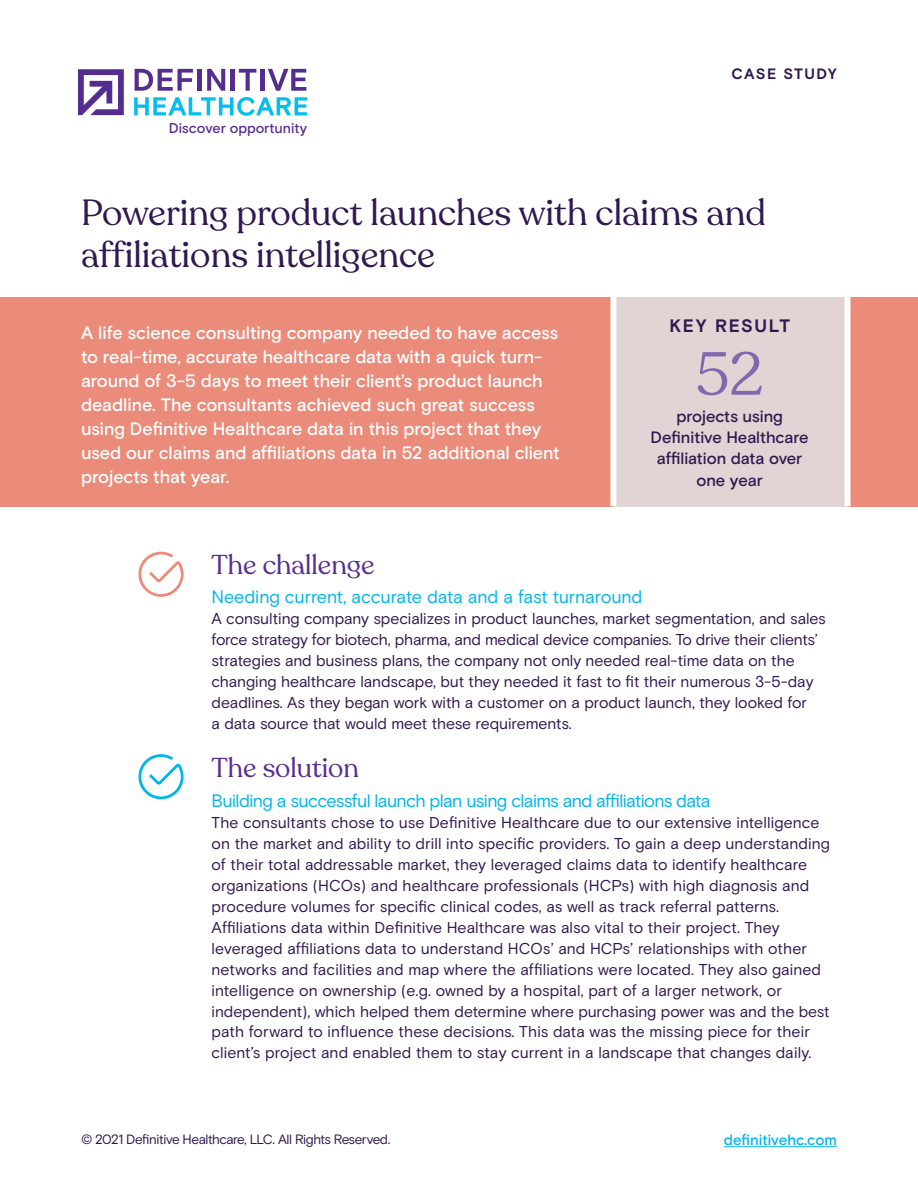
<style>
.page{position:relative;width:918px;height:1188px;background:#fff}
.page>*{position:absolute;margin:0;border:0;box-sizing:border-box;transform-origin:0 0}
.t1{font:60px "Recoleta";color:#8467ad}
.t2{font:36px/42px "Recoleta";color:#301850}
.t3{font:27px "Recoleta";color:#582e91}
.t4{font:500 18px/24px "Basis Grotesque";letter-spacing:-.005em;color:#fff}
.t5{font:18px "Basis Grotesque";letter-spacing:-.03em;color:#00b5ec}
.t6{font:18px "Basis Grotesque";letter-spacing:-.01em;color:#00b5ec}
.t7{font:700 18px "Basis Grotesque";letter-spacing:.09em;color:#301850}
.t8{font:500 16.5px/21px "Basis Grotesque";letter-spacing:-.005em;color:#301850;text-align:center}
.t9{font:15.75px/21px "Basis Grotesque";color:#301850}
.t10{font:500 15px "Basis Grotesque";color:#00b5ec}
.t11{font:700 15px "Basis Grotesque";letter-spacing:.085em;color:#301850}
.t12{font:500 14.25px "Basis Grotesque";letter-spacing:-.005em;color:#552d90}
.t13{font:13.5px "Basis Grotesque";letter-spacing:-.03em;color:#301850}
</style>
<div class="page">
<hr style="left:724px;top:1146px;width:113px;height:1px;background:#00b5ec">
<div style="left:0;top:297px;width:918px;height:209px;background:#eb8b79"></div>
<svg style="left:135px;top:69px;width:58px;height:22px"></svg>
<div style="left:197px;top:69px;width:5px;height:22px;background:#552d90"></div>
<svg style="left:207px;top:69px;width:18px;height:22px"></svg>
<hr style="left:231px;top:69px;width:4px;height:22px;background:#552d90">
<svg style="left:239px;top:69px;width:17px;height:22px"></svg>
<div style="left:260px;top:69px;width:5px;height:22px;background:#552d90"></div>
<svg style="left:268px;top:69px;width:38px;height:22px"></svg>
<svg style="left:134px;top:97px;width:173px;height:19px"></svg>
<svg style="left:78px;top:69px;width:46px;height:46px"></svg>
<div style="left:614px;top:297px;width:234px;height:209px;background:#e2d4d4"></div>
<svg style="left:138px;top:551px;width:46px;height:46px"></svg>
<svg style="left:138px;top:754px;width:46px;height:46px"></svg>
<div style="left:610px;top:297px;width:6px;height:209px;background:#fff"></div>
<div style="left:844px;top:297px;width:6px;height:209px;background:#fff"></div>
<p class="t12" style="left:169px;top:120px;width:140px">Discover opportunity</p>
<p class="t11" style="left:731px;top:65px;width:107px">CASE STUDY</p>
<h2 class="t2" style="left:81px;top:192px;width:686px">Powering product launches with claims and affiliations intelligence</h2>
<p class="t4" style="left:81px;top:321px;width:480px">A life science consulting company needed to have access to real-time, accurate healthcare data with a quick turn&shy;around of 3-5 days to meet their client’s product launch deadline. The consultants achieved such great success using Definitive Healthcare data in this project that they used our claims and affiliations data in 52 additional client projects that year.</p>
<p class="t7" style="left:670px;top:316px;width:122px">KEY RESULT</p>
<h1 class="t1" style="left:696px;top:337px;width:69px">52</h1>
<p class="t8" style="left:651px;top:407px;width:160px">projects using<br>Definitive Healthcare affiliation data over one year</p>
<h3 class="t3" style="left:212px;top:548px;width:165px">The challenge</h3>
<p class="t6" style="left:212px;top:586px;width:433px">Needing current, accurate data and a fast turnaround</p>
<p class="t9" style="left:212px;top:608px;width:616px">A consulting company specializes in product launches, market segmentation, and sales force strategy for biotech, pharma, and medical device companies. To drive their clients’ strategies and business plans, the company not only needed real-time data on the changing healthcare landscape, but they needed it fast to fit their numerous 3-5-day deadlines. As they began work with a customer on a product launch, they looked for<br>a data source that would meet these requirements.</p>
<h3 class="t3" style="left:212px;top:751px;width:149px">The solution</h3>
<p class="t5" style="left:212px;top:790px;width:500px">Building a successful launch plan using claims and affiliations data</p>
<p class="t9" style="left:212px;top:812px;width:620px">The consultants chose to use Definitive Healthcare due to our extensive intelligence on the market and ability to drill into specific providers. To gain a deep understanding of their total addressable market, they leveraged claims data to identify healthcare organizations (HCOs) and healthcare professionals (HCPs) with high diagnosis and procedure volumes for specific clinical codes, as well as track referral patterns.<br>Affiliations data within Definitive Healthcare was also vital to their project. They leveraged affiliations data to understand HCOs’ and HCPs’ relationships with other networks and facilities and map where the affiliations were located. They also gained intelligence on ownership (e.g. owned by a hospital, part of a larger network, or independent), which helped them determine where purchasing power was and the best path forward to influence these decisions. This data was the missing piece for their client’s project and enabled them to stay current in a landscape that changes daily.</p>
<p class="t13" style="left:81px;top:1132px;width:311px">© 2021 Definitive Healthcare, LLC. All Rights Reserved.</p>
<p class="t10" style="left:724px;top:1131px;width:115px">definitivehc.com</p>
</div>
